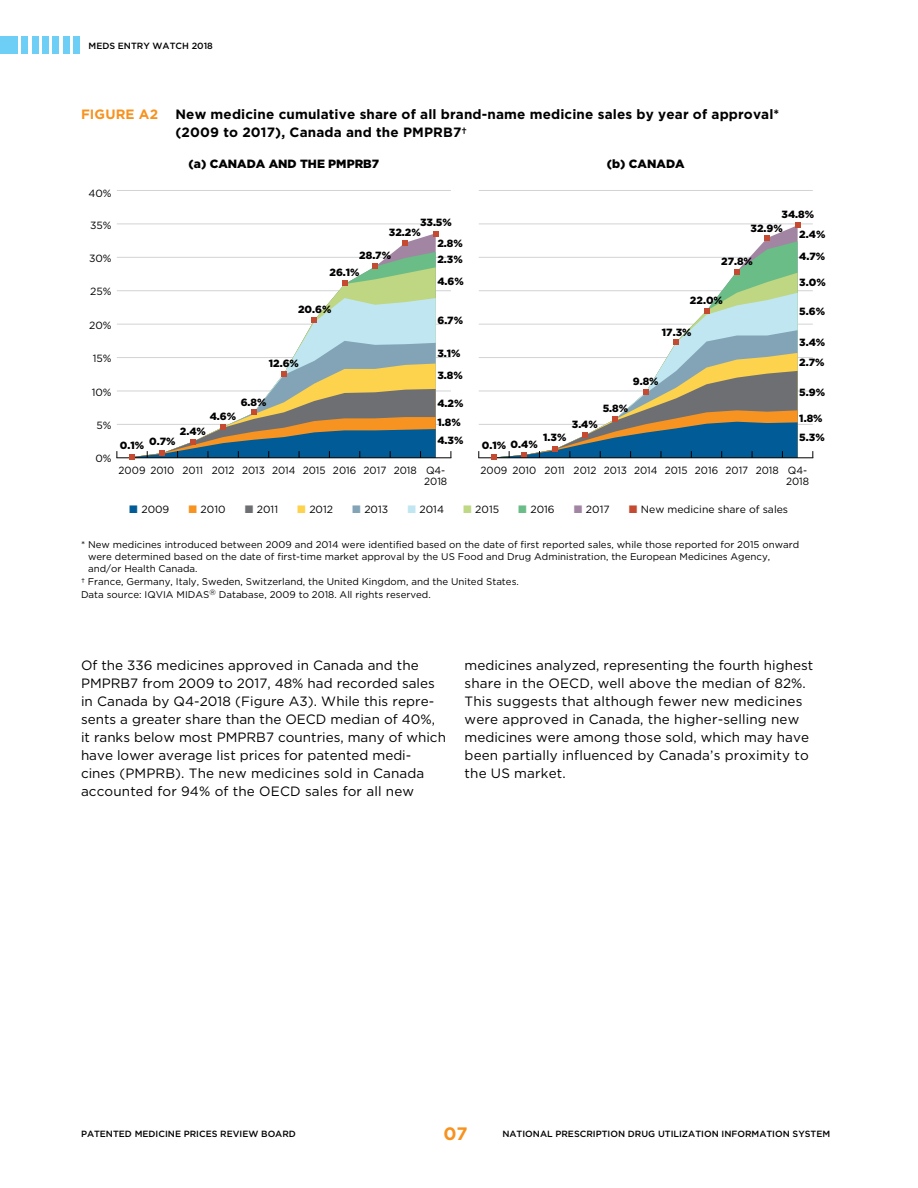
<style>
.page{position:relative;width:918px;height:1188px;background:#fff}
.page>*{position:absolute;margin:0;border:0;box-sizing:border-box;transform-origin:0 0}
.t1{font:700 18px "Gotham HTF";color:#f7921e}
.t2{font:13.5px/18px "Gotham HTF";color:#000}
.t3{font:700 13.5px/18px "Gotham HTF";letter-spacing:.01em;color:#000}
.t4{font:700 13.5px "Gotham HTF";letter-spacing:.01em;color:#f7921e}
.t5{font:900 12px "Gotham HTF";color:#000}
.t6{font:900 10.5px/21.9px "Gotham HTF";color:#000}
.t7{font:10.5px/10.5px "Gotham HTF";color:#000;scale:.96 1}
.t8{font:10.5px "Gotham HTF";color:#000}
.t9{font:9.75px/11.7px "Gotham HTF";color:#000}
.t10{font:500 9px "Gotham HTF";color:#000}
</style>
<div class="page">
<hr style="left:117px;top:424px;width:334px;height:1px;background:#d1d3d4">
<hr style="left:117px;top:391px;width:334px;height:1px;background:#d1d3d4">
<hr style="left:117px;top:357px;width:334px;height:1px;background:#d1d3d4">
<hr style="left:117px;top:324px;width:334px;height:1px;background:#d1d3d4">
<hr style="left:117px;top:290px;width:334px;height:1px;background:#d1d3d4">
<hr style="left:117px;top:257px;width:334px;height:1px;background:#d1d3d4">
<hr style="left:117px;top:224px;width:334px;height:1px;background:#d1d3d4">
<hr style="left:117px;top:190px;width:334px;height:1px;background:#d1d3d4">
<svg style="left:393px;top:234px;width:43px;height:18px"></svg>
<svg style="left:378px;top:252px;width:58px;height:15px"></svg>
<svg style="left:132px;top:267px;width:304px;height:31px"></svg>
<svg style="left:132px;top:298px;width:304px;height:43px"></svg>
<svg style="left:311px;top:317px;width:6px;height:6px"></svg>
<svg style="left:342px;top:280px;width:5px;height:6px"></svg>
<svg style="left:372px;top:263px;width:6px;height:6px"></svg>
<svg style="left:403px;top:240px;width:5px;height:6px"></svg>
<svg style="left:433px;top:231px;width:6px;height:6px"></svg>
<hr style="left:117px;top:457px;width:334px;height:1px;background:#000">
<svg style="left:129px;top:341px;width:307px;height:119px"></svg>
<hr style="left:479px;top:424px;width:334px;height:1px;background:#d1d3d4">
<hr style="left:479px;top:391px;width:334px;height:1px;background:#d1d3d4">
<hr style="left:479px;top:357px;width:334px;height:1px;background:#d1d3d4">
<hr style="left:479px;top:324px;width:334px;height:1px;background:#d1d3d4">
<hr style="left:479px;top:290px;width:334px;height:1px;background:#d1d3d4">
<hr style="left:479px;top:257px;width:334px;height:1px;background:#d1d3d4">
<hr style="left:479px;top:224px;width:334px;height:1px;background:#d1d3d4">
<hr style="left:479px;top:190px;width:334px;height:1px;background:#d1d3d4">
<svg style="left:770px;top:226px;width:28px;height:15px"></svg>
<svg style="left:739px;top:241px;width:59px;height:32px;fill:#6abd87"></svg>
<svg style="left:494px;top:273px;width:304px;height:20px"></svg>
<svg style="left:494px;top:293px;width:304px;height:37px"></svg>
<svg style="left:704px;top:308px;width:5px;height:6px"></svg>
<svg style="left:734px;top:269px;width:6px;height:6px"></svg>
<svg style="left:764px;top:235px;width:6px;height:6px"></svg>
<svg style="left:795px;top:222px;width:5px;height:6px"></svg>
<hr style="left:479px;top:457px;width:334px;height:1px;background:#000">
<svg style="left:491px;top:330px;width:307px;height:130px"></svg>
<div style="left:0;top:37px;width:18px;height:17px;background:#6dcff6"></div>
<div style="left:21px;top:37px;width:7px;height:17px;background:#6dcff6"></div>
<div style="left:32px;top:37px;width:6px;height:17px;background:#6dcff6"></div>
<div style="left:42px;top:37px;width:7px;height:17px;background:#6dcff6"></div>
<div style="left:53px;top:37px;width:6px;height:17px;background:#6dcff6"></div>
<div style="left:63px;top:37px;width:7px;height:17px;background:#6dcff6"></div>
<div style="left:74px;top:37px;width:6px;height:17px;background:#6dcff6"></div>
<p class="t10" style="left:89px;top:41px;width:126px">MEDS ENTRY WATCH 2018</p>
<p class="t4" style="left:81px;top:107px;width:79px">FIGURE A2</p>
<p class="t3" style="left:176px;top:105px;width:605px">New medicine cumulative share of all brand-name medicine sales by year of approval* (2009 to 2017), Canada and the PMPRB7†</p>
<p class="t5" style="left:607px;top:157px;width:79px">(b) CANADA</p>
<p class="t5" style="left:189px;top:157px;width:192px">(a) CANADA AND THE PMPRB7</p>
<p class="t8" style="left:88px;top:187px;width:25px">40%</p>
<p class="t8" style="left:90px;top:219px;width:23px">35%</p>
<p class="t6" style="left:420px;top:211px;width:33px">33.5%</p>
<p class="t6" style="left:389px;top:221px;width:33px">32.2%</p>
<p class="t6" style="left:437px;top:232px;width:27px">2.8%</p>
<p class="t8" style="left:89px;top:252px;width:24px">30%</p>
<p class="t6" style="left:359px;top:244px;width:33px">28.7%</p>
<p class="t6" style="left:437px;top:248px;width:27px">2.3%</p>
<p class="t6" style="left:330px;top:262px;width:32px">26.1%</p>
<p class="t6" style="left:437px;top:270px;width:28px">4.6%</p>
<p class="t8" style="left:90px;top:286px;width:23px">25%</p>
<p class="t6" style="left:298px;top:298px;width:35px">20.6%</p>
<p class="t8" style="left:89px;top:319px;width:24px">20%</p>
<p class="t6" style="left:437px;top:309px;width:27px">6.7%</p>
<p class="t8" style="left:93px;top:353px;width:20px">15%</p>
<p class="t6" style="left:269px;top:352px;width:32px">12.6%</p>
<p class="t8" style="left:92px;top:386px;width:21px">10%</p>
<p class="t8" style="left:97px;top:419px;width:17px">5%</p>
<p class="t8" style="left:95px;top:453px;width:18px">0%</p>
<p class="t6" style="left:241px;top:391px;width:27px">6.8%</p>
<p class="t6" style="left:210px;top:405px;width:28px">4.6%</p>
<p class="t6" style="left:180px;top:420px;width:28px">2.4%</p>
<p class="t6" style="left:120px;top:432px;width:57px">0.1% 0.7%</p>
<p class="t7" style="left:119px;top:465px;width:312px">2009 2010 2011 2012 2013 2014 2015 2016 2017 2018</p>
<p class="t6" style="left:437px;top:342px;width:27px">3.1%<br>3.8%</p>
<p class="t6" style="left:437px;top:392px;width:28px">4.2%</p>
<p class="t6" style="left:437px;top:429px;width:28px">4.3%</p>
<p class="t6" style="left:437px;top:411px;width:25px">1.8%</p>
<p class="t7" style="left:424px;top:465px;width:26px">Q4-<br>2018</p>
<p class="t6" style="left:782px;top:203px;width:34px">34.8%</p>
<p class="t6" style="left:751px;top:217px;width:34px">32.9%</p>
<p class="t6" style="left:721px;top:250px;width:33px">27.8%</p>
<p class="t6" style="left:690px;top:289px;width:35px">22.0%</p>
<p class="t6" style="left:662px;top:321px;width:31px">17.3%</p>
<p class="t6" style="left:633px;top:370px;width:27px">9.8%</p>
<p class="t6" style="left:603px;top:397px;width:27px">5.8%</p>
<p class="t6" style="left:572px;top:413px;width:28px">3.4%</p>
<p class="t6" style="left:543px;top:426px;width:25px">1.3%</p>
<p class="t6" style="left:482px;top:433px;width:58px">0.1% 0.4%</p>
<p class="t6" style="left:799px;top:223px;width:28px">2.4%</p>
<p class="t6" style="left:799px;top:245px;width:27px">4.7%</p>
<p class="t6" style="left:799px;top:272px;width:28px">3.0%</p>
<p class="t6" style="left:799px;top:300px;width:27px">5.6%</p>
<p class="t6" style="left:799px;top:332px;width:28px;line-height:19.8px">3.4%<br>2.7%</p>
<p class="t6" style="left:799px;top:381px;width:27px">5.9%</p>
<p class="t6" style="left:799px;top:426px;width:27px">5.3%</p>
<p class="t6" style="left:799px;top:407px;width:25px">1.8%</p>
<p class="t7" style="left:481px;top:465px;width:312px">2009 2010 2011 2012 2013 2014 2015 2016 2017 2018</p>
<p class="t7" style="left:786px;top:465px;width:26px">Q4-<br>2018</p>
<p class="t8" style="left:141px;top:504px;width:29px">2009</p>
<p class="t8" style="left:201px;top:504px;width:26px">2010</p>
<p class="t8" style="left:257px;top:504px;width:23px">2011</p>
<p class="t8" style="left:309px;top:504px;width:25px">2012</p>
<p class="t8" style="left:364px;top:504px;width:25px">2013</p>
<p class="t8" style="left:420px;top:504px;width:26px">2014</p>
<p class="t8" style="left:475px;top:504px;width:25px">2015</p>
<p class="t8" style="left:530px;top:504px;width:26px">2016</p>
<p class="t8" style="left:586px;top:504px;width:25px">2017</p>
<p class="t8" style="left:641px;top:504px;width:149px">New medicine share of sales</p>
<p class="t9" style="left:88px;top:539px;width:713px;text-indent:-7px">* New medicines introduced between 2009 and 2014 were identified based on the date of first reported sales, while those reported for 2015 onward were determined based on the date of first-time market approval by the US Food and Drug Administration, the European Medicines Agency, and/or Health Canada.</p>
<p class="t9" style="left:81px;top:575px;width:439px;line-height:13px">† France, Germany, Italy, Sweden, Switzerland, the United Kingdom, and the United States.<br>Data source: IQVIA MIDAS<sup>®</sup> Database, 2009 to 2018. All rights reserved.</p>
<p class="t2" style="left:81px;top:656px;width:366px">Of the 336 medicines approved in Canada and the PMPRB7 from 2009 to 2017, 48% had recorded sales in Canada by Q4-2018 (Figure A3). While this repre&shy;sents a greater share than the OECD median of 40%, it ranks below most PMPRB7 countries, many of which have lower average list prices for patented medi&shy;cines (PMPRB). The new medicines sold in Canada accounted for 94% of the OECD sales for all new</p>
<p class="t2" style="left:465px;top:656px;width:350px">medicines analyzed, representing the fourth highest share in the OECD, well above the median of 82%.<br>This suggests that although fewer new medicines were approved in Canada, the higher-selling new medicines were among those sold, which may have been partially influenced by Canada’s proximity to the US market.</p>
<p class="t10" style="left:81px;top:1129px;width:216px">PATENTED MEDICINE PRICES REVIEW BOARD</p>
<h1 class="t1" style="left:443px;top:1123px;width:26px">07</h1>
<p class="t10" style="left:502px;top:1129px;width:329px">NATIONAL PRESCRIPTION DRUG UTILIZATION INFORMATION SYSTEM</p>
</div>
